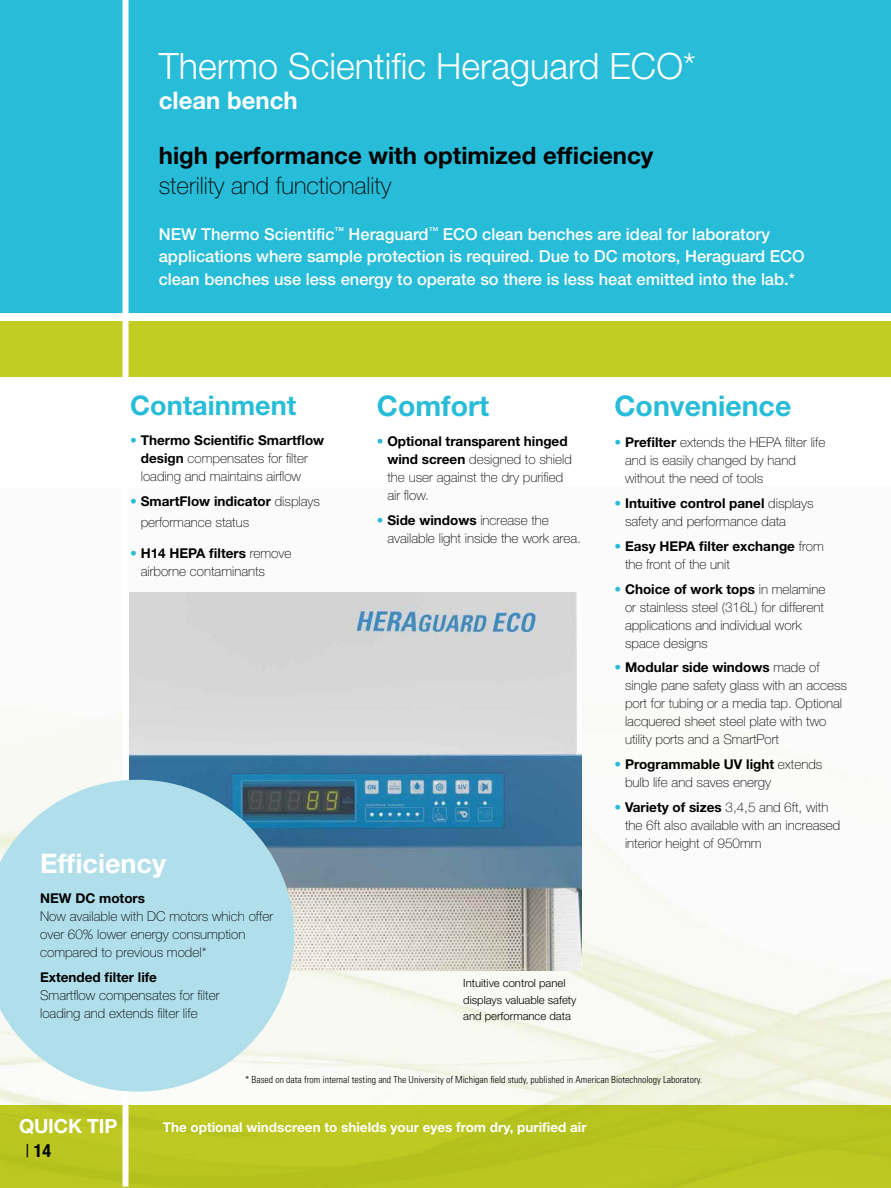
<style>
.page{position:relative;width:891px;height:1188px;background:#fff}
.page>*{position:absolute;margin:0;border:0;box-sizing:border-box;transform-origin:0 0}
.t1{font:300 36.3px "Helvetica Neue LT Std";color:#fff}
.t2{font:700 28.5px "Helvetica Neue LT Std";color:#27bcd7}
.t3{font:700 27px "Helvetica Neue LT Std";color:#27bcd7}
.t4{font:700 27px "Helvetica Neue LT Std";color:#fff}
.t5{font:700 24.3px "Helvetica Neue LT Std";color:#fff}
.t6{font:700 24px "Helvetica Neue LT Std";color:#000}
.t7{font:100 24px "Helvetica Neue LT Std";color:#000}
.t8{font:700 19.5px "Helvetica Neue LT Std";letter-spacing:-.01em;color:#fff}
.t9{font:700 condensed 18px "Helvetica Neue LT Std";color:#000}
.t10{font:500 16.5px/22.5px "Helvetica Neue LT Std";color:#fff}
.t11{font:100 13.5px/18px "Helvetica Neue LT Std";color:#000}
.t12{font:700 13.5px/18px "Helvetica Neue LT Std";color:#000}
.t13{font:700 13.5px "Helvetica Neue LT Std";color:#fff}
.t14{font:300 11.25px/16.5px "Helvetica Neue LT Std";color:#000}
.t15{font:300 condensed 9.75px "Univers LT Std";color:#000}
.s1{font-weight:300;color:#27bcd7}
.s2{font-weight:700}
.s3{font-weight:100}
.s4{font-weight:400}
</style>
<div class="page">
<img style="left:0;top:592px;width:891px;height:513px">
<div style="left:0;top:321px;width:891px;height:55px;background:#c2cd23"></div>
<div style="left:0;top:0;width:891px;height:314px;background:#27bcd7"></div>
<div style="left:0;top:1105px;width:891px;height:83px;background:#bbc620"></div>
<div style="left:123px;top:0;width:6px;height:1186px;background:#fff"></div>
<img style="left:130px;top:593px;width:451px;height:377px">
<svg style="left:0;top:780px;width:294px;height:312px;background:#b2dbe6"></svg>
<h1 class="t1" style="left:159px;top:44px;width:538px">Thermo Scientific Heraguard ECO*</h1>
<h3 class="t5" style="left:159px;top:85px;width:141px">clean bench</h3>
<h3 class="t6" style="left:159px;top:140px;width:496px">high performance with optimized efficiency</h3>
<h3 class="t7" style="left:159px;top:171px;width:234px">sterility and functionality</h3>
<p class="t10" style="left:159px;top:222px;width:647px">NEW Thermo Scientific<sup>™</sup> Heraguard<sup>™</sup> ECO clean benches are ideal for laboratory applications where sample protection is required. Due to DC motors, Heraguard ECO clean benches use less energy to operate so there is less heat emitted into the lab.*</p>
<h3 class="t3" style="left:130px;top:389px;width:167px">Containment</h3>
<p class="t11" style="left:141px;top:431px;width:185px;text-indent:-11px"><span class="s1">•</span> <span class="s2">Thermo Scientific Smartflow design</span> compensates for filter loading and maintains airflow</p>
<p class="t11" style="left:141px;top:490px;width:181px;line-height:21px;text-indent:-11px"><span class="s1">•</span> <span class="s2">SmartFlow indicator</span> displays performance status</p>
<p class="t11" style="left:141px;top:544px;width:152px;text-indent:-11px"><span class="s1">•</span> <span class="s2">H14 HEPA filters</span> remove airborne contaminants</p>
<h3 class="t4" style="left:40px;top:846px;width:127px">Efficiency</h3>
<p class="t12" style="left:40px;top:889px;width:106px">NEW DC motors</p>
<p class="t11" style="left:40px;top:908px;width:235px">Now available with DC motors which offer over 60% lower energy consumption compared to previous model*</p>
<p class="t12" style="left:40px;top:968px;width:118px">Extended filter life</p>
<p class="t11" style="left:40px;top:986px;width:181px">Smartflow compensates for filter loading and extends filter life</p>
<h2 class="t2" style="left:377px;top:388px;width:114px">Comfort</h2>
<p class="t11" style="left:387px;top:432px;width:186px;text-indent:-11px"><span class="s1">•</span> <span class="s2">Optional transparent hinged wind screen</span> designed to shield the user against the dry purified air flow.</p>
<p class="t11" style="left:387px;top:511px;width:195px;text-indent:-11px"><span class="s1">•</span> <span class="s2">Side windows</span> increase the available light inside the work area.</p>
<h2 class="t2" style="left:615px;top:388px;width:178px">Convenience</h2>
<p class="t11" style="left:625px;top:434px;width:202px;text-indent:-11px"><span class="s1">•</span> <span class="s2">Prefilter</span> extends the HEPA filter life and is easily changed by hand without the need of tools</p>
<p class="t11" style="left:625px;top:494px;width:190px;text-indent:-11px"><span class="s1">•</span> <span class="s2">Intuitive control panel</span> displays safety and performance data</p>
<p class="t12" style="left:625px;top:537px;width:200px;text-indent:-11px"><span class="s1">•</span> Easy HEPA filter exchange <span class="s3">from the front of the unit</span></p>
<p class="t11" style="left:625px;top:580px;width:202px;text-indent:-11px"><span class="s1">•</span> <span class="s2">Choice of work tops</span> in melamine or stainless steel (316L) for different applications and individual work space designs</p>
<p class="t11" style="left:625px;top:659px;width:224px;text-indent:-11px"><span class="s1">•</span> <span class="s2">Modular side windows</span> made of single pane safety glass with an access port for tubing or a media tap. Optional lacquered sheet steel plate with two utility ports and a SmartPort</p>
<p class="t11" style="left:625px;top:755px;width:199px;text-indent:-11px"><span class="s1">•</span> <span class="s2">Programmable UV light</span> extends bulb life and saves energy</p>
<p class="t11" style="left:625px;top:798px;width:217px;text-indent:-11px"><span class="s1">•</span> <span class="s2">Variety of sizes</span> 3,4,5 and 6ft, with the 6ft also available with an increased interior height of 950mm</p>
<p class="t14" style="left:463px;top:975px;width:115px">Intuitive control panel displays valuable safety and performance data</p>
<h3 class="t8" style="left:19px;top:1114px;width:100px">QUICK TIP</h3>
<h3 class="t9" style="left:26px;top:1140px;width:27px"><span class="s4">|</span> 14</h3>
<h3 class="t8" style="left:83px;top:1114px;width:32px">TIP</h3>
<p class="t15" style="left:245px;top:1074px;width:459px">* Based on data from internal testing and The University of Michigan field study, published in American Biotechnology Laboratory.</p>
<p class="t13" style="left:163px;top:1118px;width:425px">The optional windscreen to shields your eyes from dry, purified air</p>
</div>
